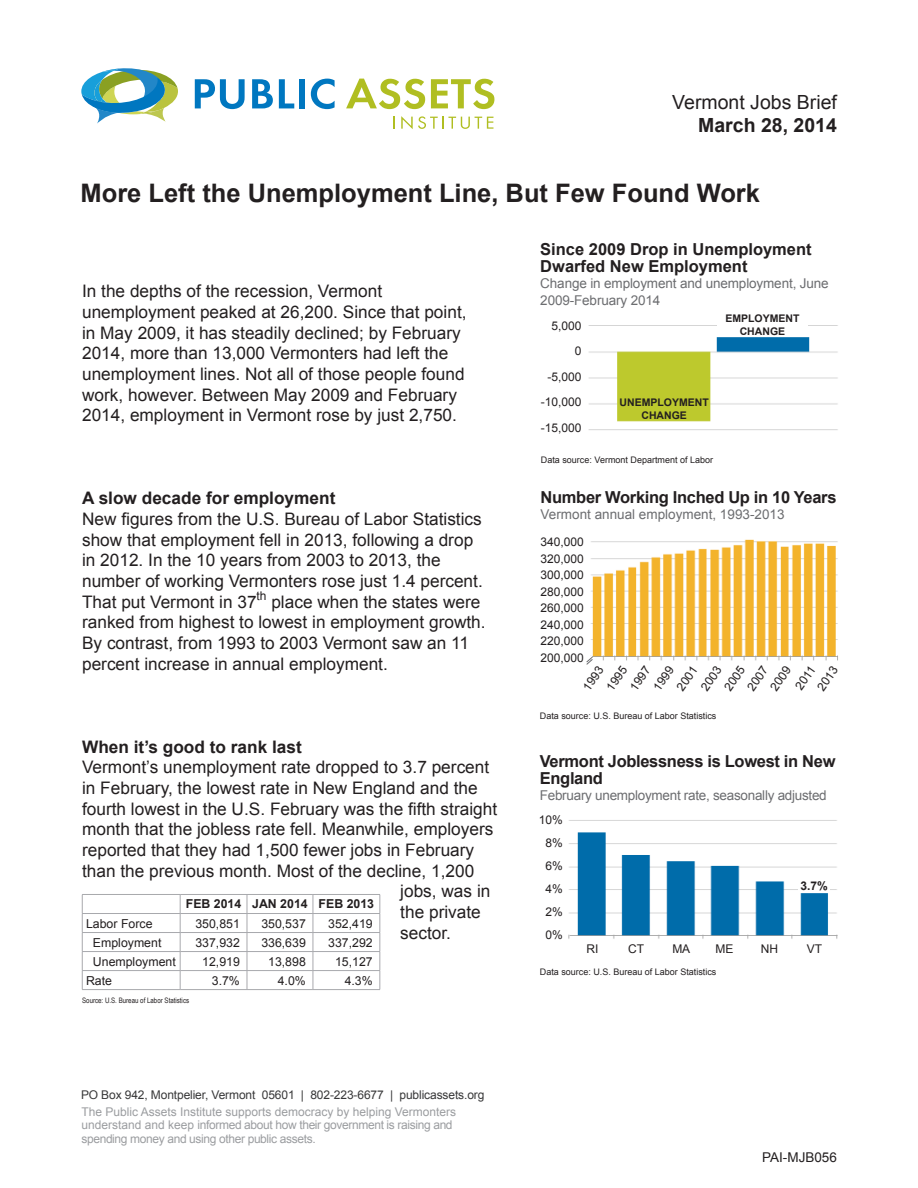
<style>
.page{position:relative;width:918px;height:1188px;background:#fff}
.page>*{position:absolute;margin:0;border:0;box-sizing:border-box;transform-origin:0 0}
.t1{font:700 25.5px "Arial";color:#231f20}
.t2{font:19.5px "Arial";color:#231f20}
.t3{font:700 19.5px "Arial";color:#231f20}
.t4{font:17.25px/20.7px "Arial";color:#231f20}
.t5{font:700 17.25px "Arial";color:#231f20}
.t6{font:700 16.5px/16.5px "Arial";letter-spacing:-.02em;color:#231f20}
.t7{font:700 16.5px/16.5px "Arial";color:#231f20}
.t8{font:13.5px/16.5px "Arial";letter-spacing:-.01em;color:#6c6d70}
.t9{font:13.5px "Arial";color:#231f20}
.t10{font:12.3px "Arial";color:#231f20}
.t11{font:700 12.3px "Arial";color:#231f20}
.t12{font:12px/13.5px "Arial";letter-spacing:-.03em;color:#9b9da0}
.t13{font:12px "Arial";color:#231f20}
.t14{font:12px "Arial";letter-spacing:-.01em;color:#383839}
.t15{font:700 12px "Arial";color:#231f20}
.t16{font:700 10.5px/12.6px "Arial";color:#231f20;text-align:center}
.t17{font:9px "Arial";color:#231f20}
.t18{font:7.5px "Arial Narrow";color:#231f20}
</style>
<div class="page">
<svg style="left:81px;top:68px;width:97px;height:56px"></svg>
<svg style="left:195px;top:79px;width:50px;height:30px"></svg>
<svg style="left:252px;top:79px;width:21px;height:29px"></svg>
<svg style="left:279px;top:79px;width:15px;height:29px"></svg>
<div style="left:299px;top:79px;width:6px;height:29px;background:#0077c0"></div>
<svg style="left:311px;top:79px;width:24px;height:30px"></svg>
<svg style="left:346px;top:79px;width:79px;height:30px"></svg>
<svg style="left:431px;top:79px;width:63px;height:30px"></svg>
<svg style="left:394px;top:117px;width:1px;height:12px"></svg>
<svg style="left:401px;top:116px;width:92px;height:13px"></svg>
<hr style="left:82px;top:894px;width:98px;height:1px;background:#a8a9ad">
<hr style="left:180px;top:894px;width:67px;height:1px;background:#a8a9ad">
<hr style="left:247px;top:894px;width:66px;height:1px;background:#a8a9ad">
<hr style="left:313px;top:894px;width:67px;height:1px;background:#a8a9ad">
<hr style="left:82px;top:913px;width:98px;height:1px;background:#a8a9ad">
<hr style="left:180px;top:913px;width:67px;height:1px;background:#a8a9ad">
<hr style="left:247px;top:913px;width:66px;height:1px;background:#a8a9ad">
<hr style="left:313px;top:913px;width:67px;height:1px;background:#a8a9ad">
<hr style="left:82px;top:932px;width:98px;height:1px;background:#a8a9ad">
<hr style="left:180px;top:932px;width:67px;height:1px;background:#a8a9ad">
<hr style="left:247px;top:932px;width:66px;height:1px;background:#a8a9ad">
<hr style="left:313px;top:932px;width:67px;height:1px;background:#a8a9ad">
<hr style="left:82px;top:951px;width:98px;height:1px;background:#a8a9ad">
<hr style="left:180px;top:951px;width:67px;height:1px;background:#a8a9ad">
<hr style="left:247px;top:951px;width:66px;height:1px;background:#a8a9ad">
<hr style="left:313px;top:951px;width:67px;height:1px;background:#a8a9ad">
<hr style="left:82px;top:970px;width:98px;height:1px;background:#a8a9ad">
<svg style="left:82px;top:895px;width:1px;height:94px"></svg>
<hr style="left:180px;top:970px;width:67px;height:1px;background:#a8a9ad">
<svg style="left:180px;top:895px;width:1px;height:94px"></svg>
<hr style="left:247px;top:970px;width:66px;height:1px;background:#a8a9ad">
<svg style="left:247px;top:895px;width:1px;height:94px"></svg>
<hr style="left:313px;top:970px;width:67px;height:1px;background:#a8a9ad">
<svg style="left:313px;top:895px;width:1px;height:94px"></svg>
<svg style="left:380px;top:895px;width:1px;height:94px"></svg>
<hr style="left:82px;top:989px;width:98px;height:1px;background:#a8a9ad">
<hr style="left:180px;top:989px;width:67px;height:1px;background:#a8a9ad">
<hr style="left:247px;top:989px;width:66px;height:1px;background:#a8a9ad">
<hr style="left:313px;top:989px;width:67px;height:1px;background:#a8a9ad">
<img style="left:568px;top:820px;width:270px;height:119px">
<div style="left:799px;top:882px;width:31px;height:10px;background:#fff"></div>
<img style="left:590px;top:539px;width:248px;height:122px">
<svg style="left:586px;top:655px;width:8px;height:10px"></svg>
<img style="left:588px;top:325px;width:250px;height:105px">
<div style="left:717px;top:314px;width:91px;height:21px;background:#fff"></div>
<p class="t2" style="left:672px;top:89px;width:166px">Vermont Jobs Brief</p>
<p class="t3" style="left:698px;top:112px;width:140px">March 28, 2014</p>
<p class="t1" style="left:81px;top:176px;width:681px">More Left the Unemployment Line, But Few Found Work</p>
<p class="t4" style="left:82px;top:281px;width:386px">In the depths of the recession, Vermont unemployment peaked at 26,200. Since that point, in May 2009, it has steadily declined; by February 2014, more than 13,000 Vermonters had left the unemployment lines. Not all of those people found work, however. Between May 2009 and February 2014, employment in Vermont rose by just 2,750.</p>
<p class="t5" style="left:82px;top:487px;width:255px">A slow decade for employment</p>
<p class="t4" style="left:82px;top:509px;width:405px">New figures from the U.S. Bureau of Labor Statistics show that employment fell in 2013, following a drop in 2012. In the 10 years from 2003 to 2013, the number of working Vermonters rose just 1.4 percent.<br>That put Vermont in 37<sup>th</sup> place when the states were ranked from highest to lowest in employment growth.<br>By contrast, from 1993 to 2003 Vermont saw an 11 percent increase in annual employment.</p>
<p class="t5" style="left:82px;top:735px;width:221px">When it’s good to rank last</p>
<p class="t4" style="left:82px;top:757px;width:409px">Vermont’s unemployment rate dropped to 3.7 percent</p>
<p class="t4" style="left:82px;top:778px;width:397px">in February, the lowest rate in New England and the</p>
<p class="t4" style="left:82px;top:798px;width:417px">fourth lowest in the U.S. February was the fifth straight</p>
<p class="t4" style="left:82px;top:819px;width:413px">month that the jobless rate fell. Meanwhile, employers</p>
<p class="t4" style="left:82px;top:840px;width:394px">reported that they had 1,500 fewer jobs in February</p>
<p class="t4" style="left:82px;top:861px;width:394px">than the previous month. Most of the decline, 1,200</p>
<p class="t4" style="left:400px;top:881px;width:92px">jobs, was in</p>
<p class="t4" style="left:400px;top:902px;width:82px">the private</p>
<p class="t4" style="left:400px;top:923px;width:52px">sector.</p>
<p class="t11" style="left:186px;top:896px;width:57px">FEB 2014</p>
<p class="t11" style="left:252px;top:896px;width:57px">JAN 2014</p>
<p class="t11" style="left:319px;top:896px;width:57px">FEB 2013</p>
<p class="t10" style="left:86px;top:915px;width:68px">Labor Force</p>
<p class="t10" style="left:195px;top:915px;width:46px">350,851</p>
<p class="t10" style="left:261px;top:915px;width:46px">350,537</p>
<p class="t10" style="left:328px;top:915px;width:46px">352,419</p>
<p class="t10" style="left:93px;top:934px;width:70px">Employment</p>
<p class="t10" style="left:195px;top:934px;width:46px">337,932</p>
<p class="t10" style="left:261px;top:934px;width:46px">336,639</p>
<p class="t10" style="left:328px;top:934px;width:46px">337,292</p>
<p class="t10" style="left:93px;top:953px;width:84px">Unemployment</p>
<p class="t10" style="left:202px;top:953px;width:39px">12,919</p>
<p class="t10" style="left:268px;top:953px;width:39px">13,898</p>
<p class="t10" style="left:335px;top:953px;width:39px">15,127</p>
<p class="t10" style="left:86px;top:972px;width:28px">Rate</p>
<p class="t10" style="left:212px;top:972px;width:30px">3.7%</p>
<p class="t10" style="left:278px;top:972px;width:30px">4.0%</p>
<p class="t10" style="left:345px;top:972px;width:30px">4.3%</p>
<p class="t18" style="left:82px;top:995px;width:109px">Source: U.S. Bureau of Labor Statistics</p>
<p class="t14" style="left:81px;top:1087px;width:405px">PO Box 942, Montpelier, Vermont 05601 | 802-223-6677 | publicassets.org</p>
<p class="t12" style="left:81px;top:1105px;width:376px">The Public Assets Institute supports democracy by helping Vermonters understand and keep informed about how their government is raising and spending money and using other public assets.</p>
<p class="t7" style="left:540px;top:242px;width:273px">Since 2009 Drop in Unemployment<br>Dwarfed New Employment</p>
<p class="t8" style="left:540px;top:275px;width:290px">Change in employment and unemployment, June<br>2009-February 2014</p>
<p class="t13" style="left:551px;top:318px;width:32px">5,000</p>
<p class="t13" style="left:575px;top:343px;width:8px">0</p>
<p class="t13" style="left:547px;top:369px;width:36px">-5,000</p>
<p class="t13" style="left:541px;top:394px;width:42px">-10,000</p>
<p class="t13" style="left:541px;top:420px;width:42px">-15,000</p>
<p class="t17" style="left:541px;top:454px;width:174px">Data source: Vermont Department of Labor</p>
<p class="t16" style="left:725px;top:312px;width:76px">EMPLOYMENT<br>CHANGE</p>
<p class="t16" style="left:620px;top:396px;width:91px">UNEMPLOYMENT<br>CHANGE</p>
<p class="t6" style="left:541px;top:489px;width:297px">Number Working Inched Up in 10 Years</p>
<p class="t8" style="left:541px;top:506px;width:245px">Vermont annual employment, 1993-2013</p>
<p class="t13" style="left:540px;top:534px;width:45px">340,000</p>
<p class="t13" style="left:540px;top:551px;width:45px">320,000</p>
<p class="t13" style="left:540px;top:567px;width:45px">300,000</p>
<p class="t13" style="left:540px;top:584px;width:45px">280,000</p>
<p class="t13" style="left:540px;top:600px;width:45px">260,000</p>
<p class="t13" style="left:540px;top:617px;width:45px">240,000</p>
<p class="t13" style="left:540px;top:633px;width:45px">220,000</p>
<p class="t13" style="left:540px;top:650px;width:45px">200,000</p>
<p class="t13" style="left:579px;top:685px;width:28px;rotate:-55deg">1993</p>
<p class="t13" style="left:603px;top:685px;width:28px;rotate:-55deg">1995</p>
<p class="t13" style="left:626px;top:685px;width:28px;rotate:-55deg">1997</p>
<p class="t13" style="left:650px;top:685px;width:28px;rotate:-55deg">1999</p>
<p class="t13" style="left:673px;top:685px;width:28px;rotate:-55deg">2001</p>
<p class="t13" style="left:721px;top:685px;width:28px;rotate:-55deg">2005</p>
<p class="t13" style="left:767px;top:685px;width:28px;rotate:-55deg">2009</p>
<p class="t13" style="left:697px;top:685px;width:28px;rotate:-55deg">2003</p>
<p class="t13" style="left:743px;top:685px;width:28px;rotate:-55deg">2007</p>
<p class="t13" style="left:792px;top:684px;width:27px;rotate:-55deg">2011</p>
<p class="t13" style="left:814px;top:685px;width:28px;rotate:-55deg">2013</p>
<p class="t17" style="left:540px;top:710px;width:178px">Data source: U.S. Bureau of Labor Statistics</p>
<p class="t6" style="left:540px;top:754px;width:297px">Vermont Joblessness is Lowest in New<br>England</p>
<p class="t8" style="left:540px;top:788px;width:288px">February unemployment rate, seasonally adjusted</p>
<p class="t13" style="left:539px;top:812px;width:26px">10%</p>
<p class="t13" style="left:545px;top:835px;width:19px">8%</p>
<p class="t13" style="left:545px;top:858px;width:19px">6%</p>
<p class="t13" style="left:545px;top:881px;width:19px">4%</p>
<p class="t13" style="left:545px;top:904px;width:19px">2%</p>
<p class="t13" style="left:545px;top:927px;width:19px">0%</p>
<p class="t17" style="left:540px;top:966px;width:178px">Data source: U.S. Bureau of Labor Statistics</p>
<p class="t15" style="left:801px;top:878px;width:29px">3.7%</p>
<p class="t13" style="left:586px;top:941px;width:13px">RI</p>
<p class="t13" style="left:628px;top:941px;width:17px">CT</p>
<p class="t13" style="left:672px;top:941px;width:20px">MA</p>
<p class="t13" style="left:716px;top:941px;width:19px">ME</p>
<p class="t13" style="left:761px;top:941px;width:19px">NH</p>
<p class="t13" style="left:807px;top:941px;width:17px">VT</p>
<p class="t9" style="left:762px;top:1148px;width:76px">PAI-MJB056</p>
</div>
